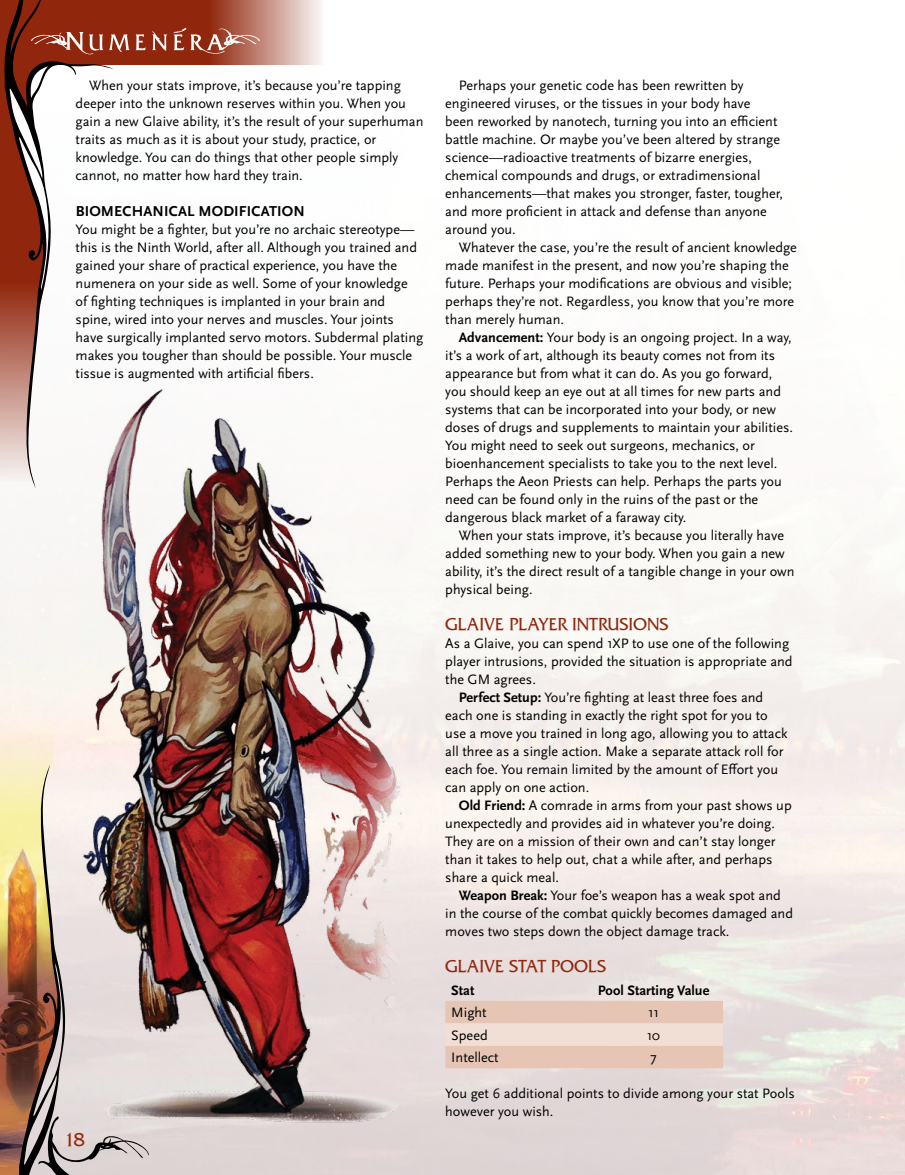
<style>
.page{position:relative;width:905px;height:1175px;background:#fff}
.page>*{position:absolute;margin:0;border:0;box-sizing:border-box;transform-origin:0 0}
.t1{font:19.5px "Septimus";color:#90270d}
.t2{font:18px "Septimus";letter-spacing:-.005em;color:#90270d}
.t3{font:700 15px "Scala Sans OT";letter-spacing:.01em;color:#000}
.t4{font:14.25px/18px "Scala Sans OT";color:#000}
.t5{font:700 14.25px "Scala Sans OT";color:#000}
.s1{font-weight:700}
</style>
<div class="page">
<img style="left:0;top:519px;width:904px;height:655px">
<svg style="left:19px;top:1128px;width:130px;height:46px;background:#afa7a6"></svg>
<svg style="left:113px;top:0;width:208px;height:65px;background:#b16855"></svg>
<svg style="left:103px;top:0;width:10px;height:69px"></svg>
<svg style="left:109px;top:34px;width:21px;height:18px"></svg>
<svg style="left:136px;top:34px;width:10px;height:16px"></svg>
<svg style="left:152px;top:31px;width:15px;height:20px"></svg>
<svg style="left:0;top:0;width:103px;height:382px"></svg>
<svg style="left:173px;top:28px;width:87px;height:26px;background:#b06755"></svg>
<svg style="left:497px;top:1000px;width:226px;height:68px;background:#e9cdbf"></svg>
<img style="left:0;top:382px;width:497px;height:746px">
<p class="t4" style="left:76px;top:77px;width:349px;text-indent:13px">When your stats improve, it’s because you’re tapping deeper into the unknown reserves within you. When you gain a new Glaive ability, it’s the result of your superhuman traits as much as it is about your study, practice, or knowledge. You can do things that other people simply cannot, no matter how hard they train.</p>
<p class="t3" style="left:76px;top:203px;width:231px">BIOMECHANICAL MODIFICATION</p>
<p class="t4" style="left:76px;top:221px;width:349px">You might be a fighter, but you’re no archaic stereotype— this is the Ninth World, after all. Although you trained and gained your share of practical experience, you have the numenera on your side as well. Some of your knowledge<br>of fighting techniques is implanted in your brain and spine, wired into your nerves and muscles. Your joints have surgically implanted servo motors. Subdermal plating makes you tougher than should be possible. Your muscle tissue is augmented with artificial fibers.</p>
<h1 class="t1" style="left:64px;top:1130px;width:22px">18</h1>
<p class="t4" style="left:445px;top:77px;width:339px;text-indent:13px">Perhaps your genetic code has been rewritten by engineered viruses, or the tissues in your body have<br>been reworked by nanotech, turning you into an efficient battle machine. Or maybe you’ve been altered by strange science—radioactive treatments of bizarre energies, chemical compounds and drugs, or extradimensional enhancements—that makes you stronger, faster, tougher, and more proficient in attack and defense than anyone around you.</p>
<p class="t4" style="left:445px;top:239px;width:353px;text-indent:13px">Whatever the case, you’re the result of ancient knowledge made manifest in the present, and now you’re shaping the future. Perhaps your modifications are obvious and visible; perhaps they’re not. Regardless, you know that you’re more than merely human.</p>
<p class="t4" style="left:445px;top:329px;width:349px;text-indent:13px"><span class="s1">Advancement:</span> Your body is an ongoing project. In a way, it’s a work of art, although its beauty comes not from its appearance but from what it can do. As you go forward, you should keep an eye out at all times for new parts and systems that can be incorporated into your body, or new doses of drugs and supplements to maintain your abilities.<br>You might need to seek out surgeons, mechanics, or bioenhancement specialists to take you to the next level.<br>Perhaps the Aeon Priests can help. Perhaps the parts you need can be found only in the ruins of the past or the dangerous black market of a faraway city.</p>
<p class="t4" style="left:445px;top:527px;width:351px;text-indent:13px">When your stats improve, it’s because you literally have added something new to your body. When you gain a new ability, it’s the direct result of a tangible change in your own physical being.</p>
<p class="t2" style="left:445px;top:616px;width:225px">GLAIVE PLAYER INTRUSIONS</p>
<p class="t4" style="left:445px;top:635px;width:345px">As a Glaive, you can spend 1XP to use one of the following</p>
<p class="t4" style="left:445px;top:653px;width:349px">player intrusions, provided the situation is appropriate and</p>
<p class="t4" style="left:445px;top:671px;width:92px">the GM agrees.</p>
<p class="t4" style="left:459px;top:689px;width:306px"><span class="s1">Perfect Setup:</span> You’re fighting at least three foes and</p>
<p class="t4" style="left:445px;top:707px;width:324px">each one is standing in exactly the right spot for you to</p>
<p class="t4" style="left:445px;top:725px;width:344px">use a move you trained in long ago, allowing you to attack</p>
<p class="t4" style="left:445px;top:743px;width:339px">all three as a single action. Make a separate attack roll for</p>
<p class="t4" style="left:445px;top:761px;width:334px">each foe. You remain limited by the amount of Effort you</p>
<p class="t4" style="left:445px;top:779px;width:145px">can apply on one action.</p>
<p class="t4" style="left:459px;top:797px;width:334px"><span class="s1">Old Friend:</span> A comrade in arms from your past shows up</p>
<p class="t4" style="left:445px;top:815px;width:331px">unexpectedly and provides aid in whatever you’re doing.</p>
<p class="t4" style="left:445px;top:833px;width:332px">They are on a mission of their own and can’t stay longer</p>
<p class="t4" style="left:445px;top:851px;width:329px">than it takes to help out, chat a while after, and perhaps</p>
<p class="t4" style="left:445px;top:869px;width:115px">share a quick meal.</p>
<p class="t4" style="left:459px;top:887px;width:323px"><span class="s1">Weapon Break:</span> Your foe’s weapon has a weak spot and</p>
<p class="t4" style="left:445px;top:905px;width:349px">in the course of the combat quickly becomes damaged and</p>
<p class="t4" style="left:445px;top:923px;width:285px">moves two steps down the object damage track.</p>
<p class="t2" style="left:445px;top:958px;width:162px">GLAIVE STAT POOLS</p>
<p class="t5" style="left:451px;top:982px;width:25px">Stat</p>
<p class="t5" style="left:597px;top:982px;width:113px">Pool Starting Value</p>
<p class="t4" style="left:451px;top:1004px;width:37px">Might</p>
<p class="t4" style="left:648px;top:1004px;width:13px">11</p>
<p class="t4" style="left:451px;top:1026px;width:38px">Speed</p>
<p class="t4" style="left:646px;top:1026px;width:15px">10</p>
<p class="t4" style="left:451px;top:1049px;width:49px">Intellect</p>
<p class="t4" style="left:650px;top:1049px;width:8px">7</p>
<p class="t4" style="left:445px;top:1085px;width:351px">You get 6 additional points to divide among your stat Pools however you wish.</p>
</div>
